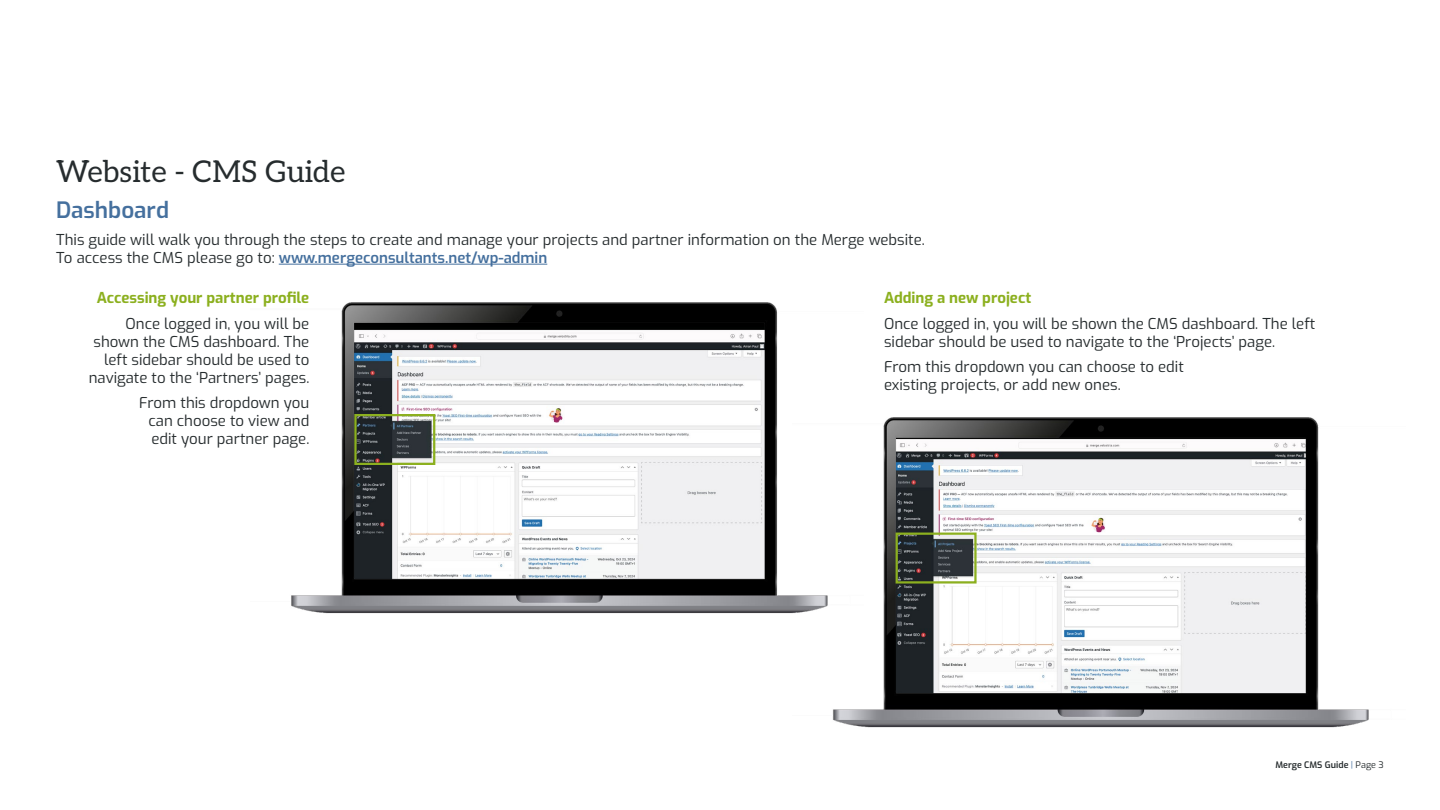
<style>
.page{position:relative;width:1440px;height:810px;background:#fff}
.page>*{position:absolute;margin:0;border:0;box-sizing:border-box;transform-origin:0 0}
.t1{font:30px "Aleo";color:#262c2e}
.t2{font:600 22.5px "Exo";color:#45709e}
.t3{font:15px/18px "Exo";color:#262c2e}
.t4{font:700 15px "Exo";color:#8cb01f}
.t5{font:600 9px "Exo";color:#262c2e}
.s1{font-weight:600;color:#45709e}
.s2{font-weight:400;color:#45709f}
.s3{font-weight:400}
</style>
<div class="page">
<img style="left:291px;top:302px;width:502px;height:312px">
<hr style="left:279px;top:264px;width:268px;height:1px;background:#45709e">
<div style="left:354px;top:414px;width:81px;height:51px;border:2px solid #8cb01f"></div>
<img style="left:793px;top:417px;width:576px;height:311px">
<div style="left:896px;top:533px;width:81px;height:51px;border:2px solid #8cb01f"></div>
<h1 class="t1" style="left:56px;top:147px;width:291px">Website - CMS Guide</h1>
<h2 class="t2" style="left:56px;top:193px;width:114px">Dashboard</h2>
<p class="t3" style="left:56px;top:230px;width:870px">This guide will walk you through the steps to create and manage your projects and partner information on the Merge website.<br>To access the CMS please go to: <span class="s1">www.mergeconsultants.net/wp-admin</span></p>
<p class="t4" style="left:97px;top:287px;width:214px">Accessing your partner profile</p>
<p class="t3" style="left:89px;top:314px;width:222px;text-align:right">Once logged in, you will be shown the CMS dashboard. The left sidebar should be used to navigate to the ‘Partners’ pages.</p>
<p class="t3" style="left:149px;top:393px;width:162px;text-align:justify;text-indent:-9px">From this dropdown you can choose to view and edit your partner page.</p>
<p class="t4" style="left:884px;top:287px;width:149px">Adding a new project</p>
<p class="t3" style="left:884px;top:314px;width:433px">Once logged in, you will be shown the CMS dashboard. The left sidebar should be used to navigate to the ‘Projects’ page.</p>
<p class="t3" style="left:884px;top:357px;width:301px">From this dropdown you can choose to edit existing projects, or add new ones.</p>
<p class="t5" style="left:1275px;top:758px;width:110px">Merge CMS Guide <span class="s2">|</span> <span class="s3">Page 3</span></p>
</div>
